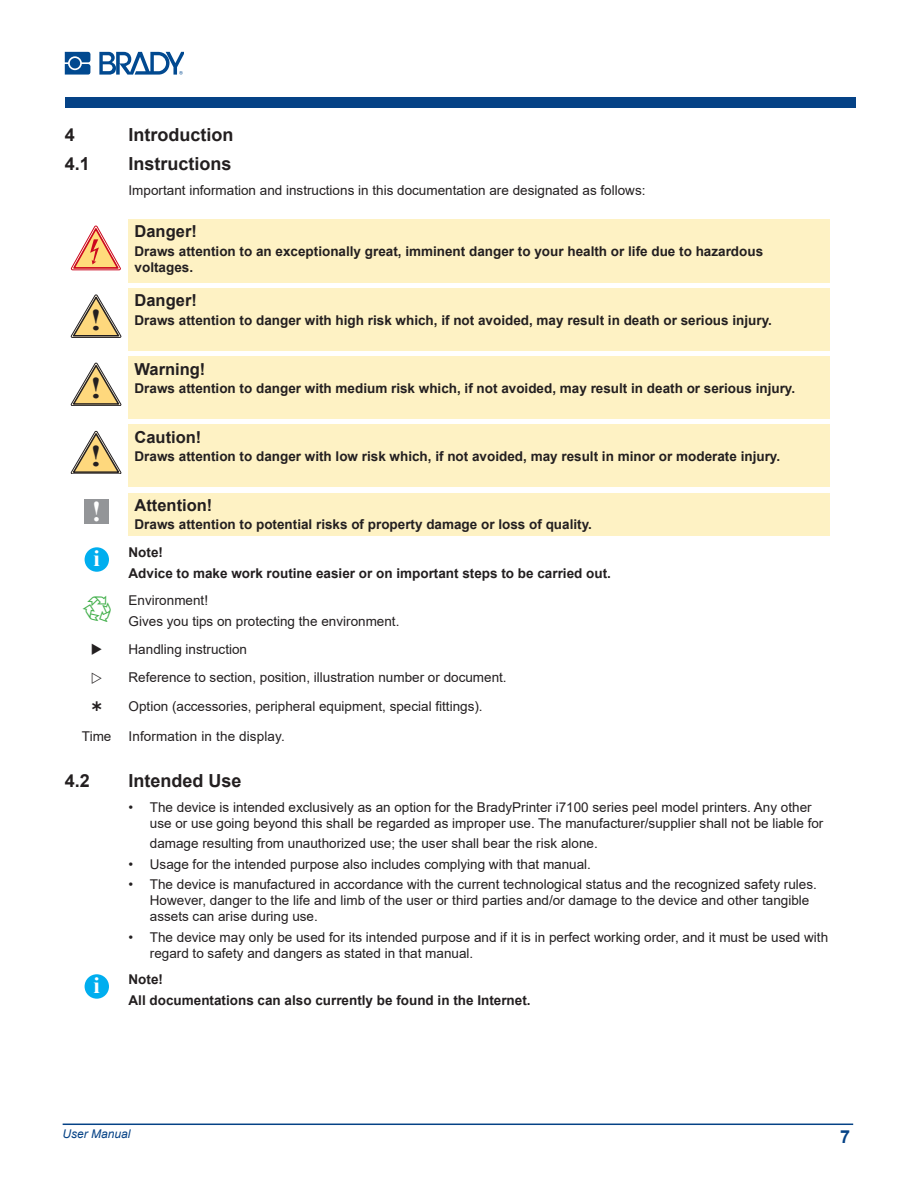
<style>
.page{position:relative;width:918px;height:1188px;background:#fff}
.page>*{position:absolute;margin:0;border:0;box-sizing:border-box;transform-origin:0 0}
.t1{font:700 30px "Times New Roman";color:#231f20;scale:1.17 1}
.t2{font:700 28.5px "Times New Roman";color:#fff}
.t3{font:700 22.95px "Times New Roman";color:#fff}
.t4{font:700 18px "Arial";color:#231f20}
.t5{font:700 18px "Arial";color:#054286}
.Symbol_Gefahr_ueber{font:700 16.5px "Arial";color:#231f20}
.Haupttext_eing{font:13.5px/16.2px "Arial";color:#231f20}
.Hinweistext{font:700 13.5px "Arial";color:#231f20}
.Haupttext{font:13.5px "Arial";color:#231f20}
.Symbol_Hinweistext{font:700 13.5px/16.2px "Arial";color:#231f20}
.Haupttext_zentr{font:13.5px "Arial";color:#231f20}
.t6{font:italic 12px "Arial";color:#054286}
</style>
<div class="page">
<div style="left:65px;top:97px;width:790px;height:11px;background:#054286"></div>
<hr style="left:63px;top:1124px;width:790px;height:1px;background:#054286">
<svg style="left:65px;top:52px;width:25px;height:23px"></svg>
<div style="left:70px;top:58px;width:10px;height:10px;background:#014990;border-radius:50%"></div>
<svg style="left:99px;top:52px;width:85px;height:23px"></svg>
<div style="left:129px;top:219px;width:701px;height:63px;background:#fef2c4"></div>
<svg style="left:71px;top:226px;width:50px;height:44px"></svg>
<div style="left:129px;top:288px;width:701px;height:63px;background:#fef2c4"></div>
<svg style="left:71px;top:294px;width:50px;height:44px"></svg>
<div style="left:129px;top:357px;width:701px;height:62px;background:#fef2c4"></div>
<svg style="left:71px;top:363px;width:50px;height:43px"></svg>
<div style="left:129px;top:425px;width:701px;height:62px;background:#fef2c4"></div>
<svg style="left:71px;top:431px;width:50px;height:43px"></svg>
<div style="left:129px;top:493px;width:701px;height:42px;background:#fef2c4"></div>
<div style="left:85px;top:499px;width:24px;height:24px;background:#939598"></div>
<div style="left:85px;top:547px;width:24px;height:25px;background:#00aeef;border-radius:50%"></div>
<div style="left:85px;top:974px;width:24px;height:25px;background:#00aeef;border-radius:50%"></div>
<p class="t4" style="left:65px;top:122px;width:12px">4</p>
<p class="t4" style="left:129px;top:122px;width:106px">Introduction</p>
<p class="t4" style="left:65px;top:151px;width:27px">4.1</p>
<p class="t4" style="left:129px;top:151px;width:105px">Instructions</p>
<p class="Haupttext_eing" style="left:129px;top:182px;width:518px">Important information and instructions in this documentation are designated as follows:</p>
<p class="Symbol_Gefahr_ueber" style="left:135px;top:220px;width:64px">Danger!</p>
<p class="Symbol_Hinweistext" style="left:135px;top:243px;width:630px">Draws attention to an exceptionally great, imminent danger to your health or life due to hazardous voltages.</p>
<p class="t1" style="left:90px;top:299px;width:11px">!</p>
<p class="Symbol_Gefahr_ueber" style="left:135px;top:289px;width:64px">Danger!</p>
<p class="Hinweistext" style="left:135px;top:310px;width:639px">Draws attention to danger with high risk which, if not avoided, may result in death or serious injury.</p>
<p class="t1" style="left:90px;top:367px;width:11px">!</p>
<p class="t1" style="left:90px;top:435px;width:11px">!</p>
<p class="Symbol_Gefahr_ueber" style="left:135px;top:357px;width:72px">Warning!</p>
<p class="Hinweistext" style="left:135px;top:379px;width:662px">Draws attention to danger with medium risk which, if not avoided, may result in death or serious injury.</p>
<p class="Symbol_Gefahr_ueber" style="left:135px;top:425px;width:68px">Caution!</p>
<p class="Hinweistext" style="left:135px;top:447px;width:647px">Draws attention to danger with low risk which, if not avoided, may result in minor or moderate injury.</p>
<p class="t2" style="left:92px;top:492px;width:11px">!</p>
<p class="Symbol_Gefahr_ueber" style="left:135px;top:494px;width:79px">Attention!</p>
<p class="Hinweistext" style="left:135px;top:515px;width:459px">Draws attention to potential risks of property damage or loss of quality.</p>
<p class="t3" style="left:94px;top:543px;width:8px">i</p>
<p class="Hinweistext" style="left:129px;top:543px;width:36px">Note!</p>
<p class="Hinweistext" style="left:129px;top:563px;width:484px">Advice to make work routine easier or on important steps to be carried out.</p>
<p class="Haupttext" style="left:129px;top:591px;width:81px">Environment!</p>
<p class="Haupttext" style="left:129px;top:612px;width:272px">Gives you tips on protecting the environment.</p>
<p class="Haupttext" style="left:129px;top:640px;width:120px">Handling instruction</p>
<p class="Haupttext" style="left:129px;top:668px;width:380px">Reference to section, position, illustration number or document.</p>
<p class="Haupttext" style="left:129px;top:696px;width:356px">Option (accessories, peripheral equipment, special fittings).</p>
<p class="Haupttext_zentr" style="left:82px;top:727px;width:31px">Time</p>
<p class="Haupttext" style="left:129px;top:727px;width:158px">Information in the display.</p>
<p class="t4" style="left:65px;top:768px;width:27px">4.2</p>
<p class="t4" style="left:129px;top:768px;width:115px">Intended Use</p>
<p class="Haupttext_eing" style="left:150px;top:799px;width:675px;text-indent:-21px">• The device is intended exclusively as an option for the BradyPrinter i7100 series peel model printers. Any other use or use going beyond this shall be regarded as improper use. The manufacturer/supplier shall not be liable for</p>
<p class="Haupttext_eing" style="left:150px;top:835px;width:449px">damage resulting from unauthorized use; the user shall bear the risk alone.</p>
<p class="Haupttext_eing" style="left:129px;top:856px;width:464px">• Usage for the intended purpose also includes complying with that manual.</p>
<p class="Haupttext_eing" style="left:150px;top:876px;width:669px;text-indent:-21px">• The device is manufactured in accordance with the current technological status and the recognized safety rules.<br>However, danger to the life and limb of the user or third parties and/or damage to the device and other tangible assets can arise during use.</p>
<p class="Haupttext_eing" style="left:150px;top:929px;width:680px;text-indent:-21px">• The device may only be used for its intended purpose and if it is in perfect working order, and it must be used with regard to safety and dangers as stated in that manual.</p>
<p class="t3" style="left:94px;top:970px;width:8px">i</p>
<p class="Hinweistext" style="left:129px;top:970px;width:36px">Note!</p>
<p class="Hinweistext" style="left:129px;top:990px;width:404px">All documentations can also currently be found in the Internet.</p>
<p class="t6" style="left:63px;top:1126px;width:70px">User Manual</p>
<h3 class="t5" style="left:840px;top:1124px;width:12px">7</h3>
</div>
